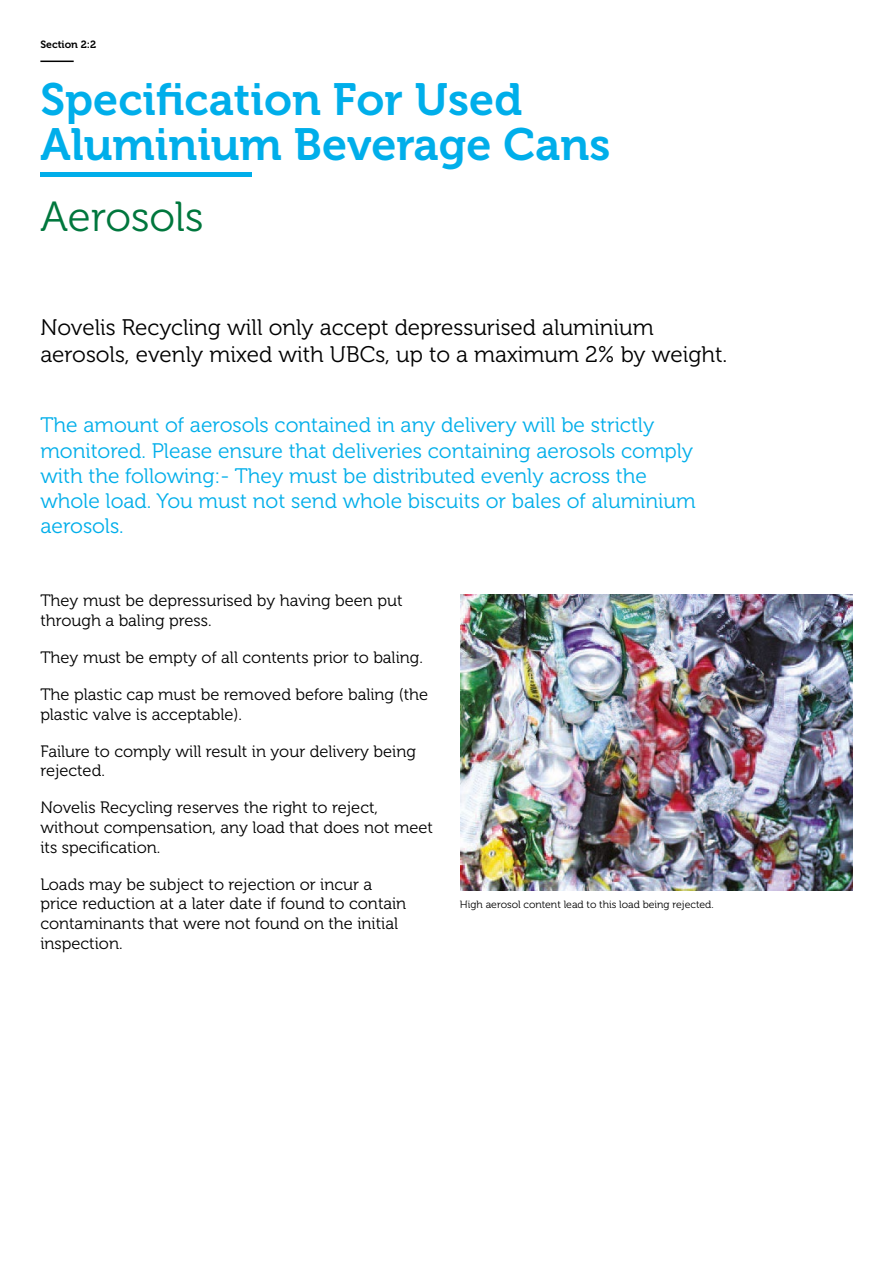
<style>
.page{position:relative;width:893px;height:1263px;background:#fff}
.page>*{position:absolute;margin:0;border:0;box-sizing:border-box;transform-origin:0 0}
.t1{font:45px/45px "Museo 700";color:#00aeea}
.t2{font:42px "Museo 300";color:#00773d}
.t3{font:22.5px/27px "Museo 300";color:#000}
.t4{font:21px/25.2px "Museo 300";color:#00aeea}
.t5{font:16.5px/19.8px "Museo 300";color:#000}
.t6{font:10.5px "Museo 300";color:#000}
.t7{font:10.5px "Museo 700";color:#000}
</style>
<div class="page">
<hr style="left:40px;top:61px;width:34px;height:1px;background:#000">
<img style="left:460px;top:594px;width:393px;height:297px">
<hr style="left:40px;top:173px;width:211px;height:4px;background:#00aeea">
<p class="t7" style="left:40px;top:39px;width:57px">Section 2:2</p>
<h1 class="t1" style="left:40px;top:77px;width:572px">Specification For Used<br>Aluminium Beverage Cans</h1>
<h2 class="t2" style="left:40px;top:194px;width:165px">Aerosols</h2>
<h3 class="t3" style="left:40px;top:314px;width:688px">Novelis Recycling will only accept depressurised aluminium aerosols, evenly mixed with UBCs, up to a maximum 2% by weight.</h3>
<p class="t4" style="left:40px;top:413px;width:657px">The amount of aerosols contained in any delivery will be strictly monitored. Please ensure that deliveries containing aerosols comply with the following:- They must be distributed evenly across the whole load. You must not send whole biscuits or bales of aluminium aerosols.</p>
<p class="t5" style="left:40px;top:591px;width:364px">They must be depressurised by having been put through a baling press.</p>
<p class="t5" style="left:40px;top:648px;width:384px">They must be empty of all contents prior to baling.</p>
<p class="t5" style="left:40px;top:685px;width:389px">The plastic cap must be removed before baling (the plastic valve is acceptable).</p>
<p class="t5" style="left:40px;top:741px;width:377px">Failure to comply will result in your delivery being rejected.</p>
<p class="t5" style="left:40px;top:798px;width:394px">Novelis Recycling reserves the right to reject, without compensation, any load that does not meet its specification.</p>
<p class="t5" style="left:40px;top:874px;width:367px">Loads may be subject to rejection or incur a price reduction at a later date if found to contain contaminants that were not found on the initial inspection.</p>
<p class="t6" style="left:460px;top:899px;width:255px">High aerosol content lead to this load being rejected.</p>
</div>
